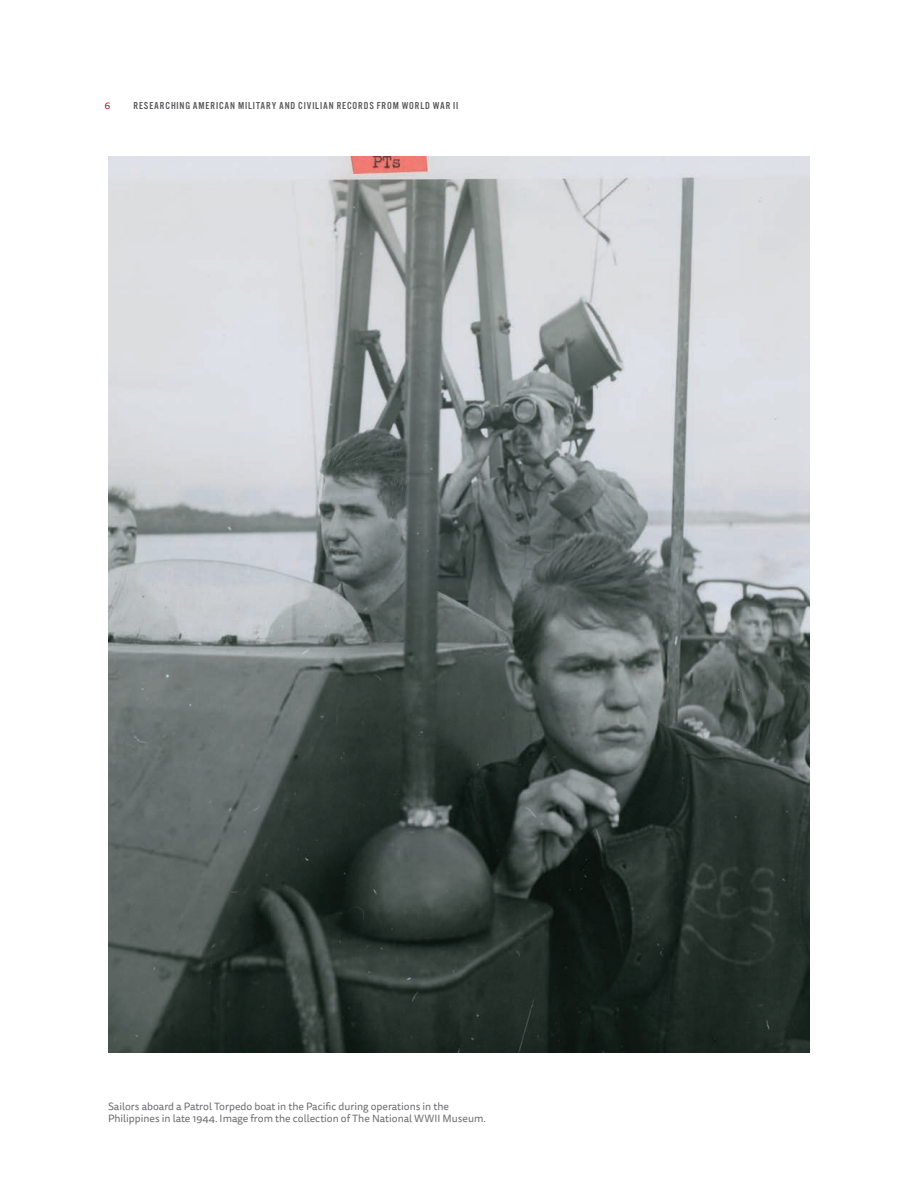
<style>
.page{position:relative;width:918px;height:1188px;background:#fff}
.page>*{position:absolute;margin:0;border:0;box-sizing:border-box;transform-origin:0 0}
.t1{font:10.5px/12px "Tisa Sans Pro";color:#6c6d70}
.t2{font:10.5px "Alternate Got No 3 D";letter-spacing:.085em;color:#57585a}
.t3{font:10.2px "Tisa Sans Pro";color:#b61e37}
</style>
<div class="page">
<img style="left:108px;top:156px;width:702px;height:897px">
<p class="t3" style="left:104px;top:99px;width:7px">6</p>
<p class="t2" style="left:134px;top:100px;width:326px">RESEARCHING AMERICAN MILITARY AND CIVILIAN RECORDS FROM WORLD WAR II</p>
<p class="t1" style="left:108px;top:1100px;width:380px">Sailors aboard a Patrol Torpedo boat in the Pacific during operations in the<br>Philippines in late 1944. Image from the collection of The National WWII Museum.</p>
</div>
